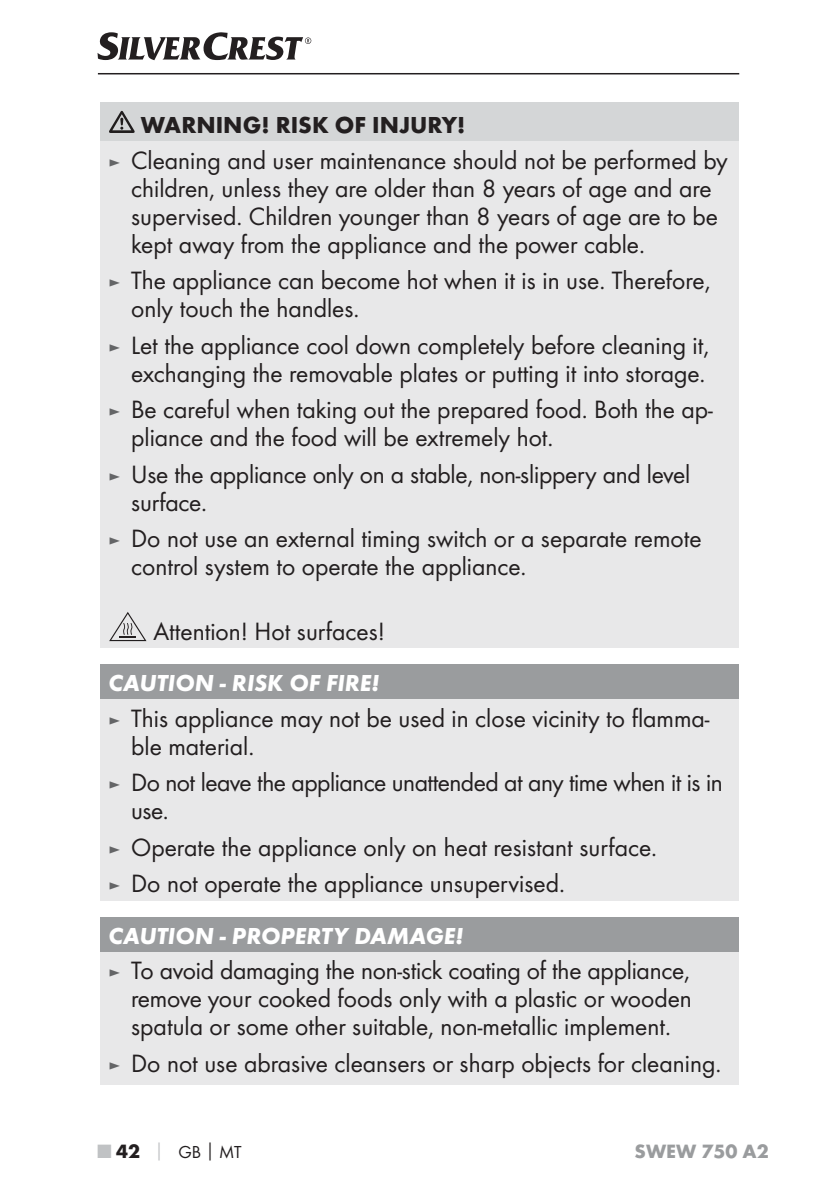
<style>
.page{position:relative;width:840px;height:1191px;background:#fff}
.page>*{position:absolute;margin:0;border:0;box-sizing:border-box;transform-origin:0 0}
.t1{font:26px/28px "Futura Boo";color:#231f20}
.t2{font:26px/28px "Futura Boo";letter-spacing:-.02em;color:#231f20}
.t3{font:italic 700 24px "Futura";color:#fff}
.t4{font:700 24px "Futura";color:#231f20}
.t5{font:700 20px "Futura";color:#9a9c9e}
.t6{font:18px "Futura Boo";color:#231f20}
.s1{font-size:18px;color:#646567}
.s2{font-family:"Futura";font-weight:700;font-size:20px;color:#c0c2c4}
.s3{font-family:"Futura";font-weight:700;font-size:20px}
.s4{font-family:"Futura";font-weight:700;color:#c0c2c4}
.s5{font-family:"Futura";font-weight:700}
</style>
<div class="page">
<hr style="left:98px;top:73px;width:640px;height:1px;background:#231f20">
<svg style="left:97px;top:32px;width:214px;height:28px"></svg>
<div style="left:100px;top:102px;width:638px;height:39px;background:#d4d6d7"></div>
<div style="left:100px;top:141px;width:638px;height:507px;background:#e8e8e9"></div>
<svg style="left:109px;top:111px;width:26px;height:22px"></svg>
<svg style="left:109px;top:612px;width:38px;height:29px"></svg>
<div style="left:100px;top:664px;width:638px;height:35px;background:#9a9c9e"></div>
<div style="left:100px;top:699px;width:638px;height:201px;background:#e8e8e9"></div>
<div style="left:100px;top:917px;width:638px;height:35px;background:#9a9c9e"></div>
<div style="left:100px;top:952px;width:638px;height:132px;background:#e8e8e9"></div>
<p class="t4" style="left:141px;top:116px;width:326px">WARNING! RISK OF INJURY!</p>
<p class="t1" style="left:131px;top:147px;width:598px;text-indent:-23px"><span class="s1">►</span> Cleaning and user maintenance should not be performed by children, unless they are older than 8 years of age and are supervised. Children younger than 8 years of age are to be kept away from the appliance and the power cable.</p>
<p class="t1" style="left:131px;top:268px;width:580px;text-indent:-23px"><span class="s1">►</span> The appliance can become hot when it is in use. Therefore, only touch the handles.</p>
<p class="t1" style="left:108px;top:332px;width:602px;text-align:right"><span class="s1">►</span> Let the appliance cool down completely before cleaning it, exchanging the removable plates or putting it into storage.</p>
<p class="t1" style="left:131px;top:397px;width:583px;text-indent:-23px"><span class="s1">►</span> Be careful when taking out the prepared food. Both the ap&shy;pliance and the food will be extremely hot.</p>
<p class="t1" style="left:131px;top:461px;width:560px;text-indent:-23px"><span class="s1">►</span> Use the appliance only on a stable, non-slippery and level surface.</p>
<p class="t1" style="left:131px;top:526px;width:571px;text-indent:-23px"><span class="s1">►</span> Do not use an external timing switch or a separate remote control system to operate the appliance.</p>
<p class="t1" style="left:153px;top:618px;width:233px">Attention! Hot surfaces!</p>
<p class="t3" style="left:108px;top:675px;width:272px">CAUTION - RISK OF FIRE!</p>
<p class="t1" style="left:131px;top:705px;width:579px;text-indent:-23px"><span class="s1">►</span> This appliance may not be used in close vicinity to flamma&shy;ble material.</p>
<p class="t2" style="left:131px;top:770px;width:593px;text-indent:-23px"><span class="s1">►</span> Do not leave the appliance unattended at any time when it is in use.</p>
<p class="t1" style="left:108px;top:830px;width:550px;line-height:36.6px"><span class="s1">►</span> Operate the appliance only on heat resistant surface. <span class="s1">►</span> Do not operate the appliance unsupervised.</p>
<p class="t3" style="left:108px;top:928px;width:356px">CAUTION - PROPERTY DAMAGE!</p>
<p class="t1" style="left:131px;top:958px;width:562px;text-align:justify;text-indent:-23px"><span class="s1">►</span> To avoid damaging the non-stick coating of the appliance, remove your cooked foods only with a plastic or wooden spatula or some other suitable, non-metallic implement.</p>
<p class="t1" style="left:108px;top:1050px;width:614px"><span class="s1">►</span> Do not use abrasive cleansers or sharp objects for cleaning.</p>
<p class="t6" style="left:98px;top:1143px;width:145px"><span class="s2">■</span> <span class="s3">42</span> <span class="s4">│</span> GB<span class="s5">│</span>MT</p>
<p class="t5" style="left:634px;top:1143px;width:136px">SWEW 750 A2</p>
</div>
